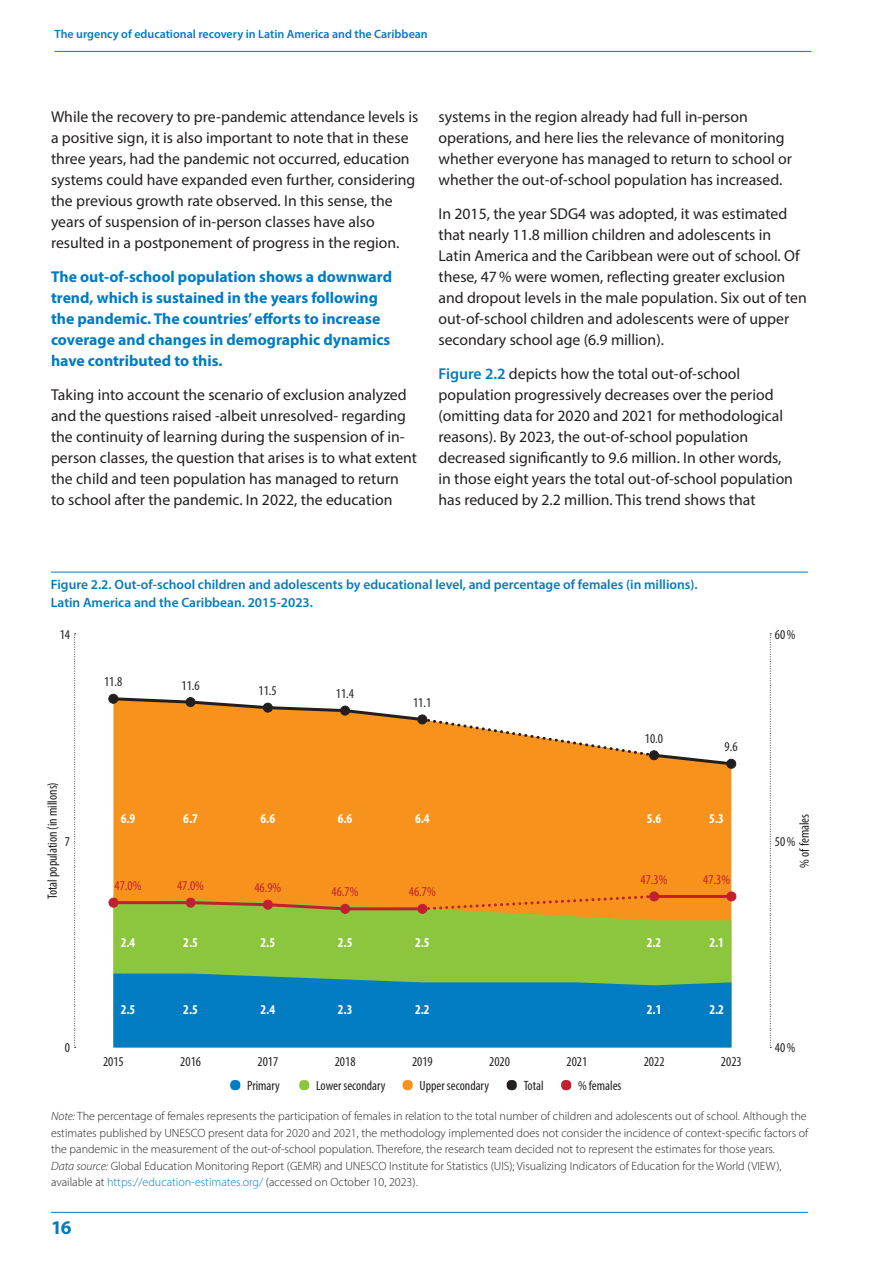
<style>
.page{position:relative;width:893px;height:1263px;background:#fff}
.page>*{position:absolute;margin:0;border:0;box-sizing:border-box;transform-origin:0 0}
.t1{font:700 19.5px "Myriad Pro";color:#007cc2}
.uns-body-columns{font:15.75px/21px "Myriad Pro";color:#231f20}
.uns-special{font:700 15.75px/21px "Myriad Pro";color:#007cc2}
.t2{font:condensed 13.5px "Myriad Pro";color:#231f20}
.uns-figure-title{font:600 13.5px/18px "Myriad Pro";color:#007cc2}
.t3{font:700 condensed 13.5px "Myriad Pro";color:#fff}
.t4{font:condensed 13.5px "Myriad Pro";color:#c21f32}
.uns-table-footer{font:300 12px/16.5px "Myriad Pro";color:#231f20}
.t5{font:600 12px "Myriad Pro";color:#007cc2}
.s1{font-weight:600;color:#007cc2}
.s2{font-style:italic}
.s3{color:#007cc2}
</style>
<div class="page">
<hr style="left:51px;top:1212px;width:757px;height:1px;background:#007cc2">
<hr style="left:55px;top:51px;width:756px;height:1px;background:#007cc2">
<hr style="left:51px;top:572px;width:757px;height:1px;background:#007cc2">
<div style="left:230px;top:1080px;width:10px;height:10px;background:#007cc2;border-radius:4px"></div>
<div style="left:299px;top:1080px;width:10px;height:10px;background:#8bc63e;border-radius:4px"></div>
<div style="left:403px;top:1080px;width:10px;height:10px;background:#f7931d;border-radius:4px"></div>
<div style="left:507px;top:1080px;width:10px;height:10px;background:#231f20;border-radius:4px"></div>
<div style="left:561px;top:1080px;width:10px;height:10px;background:#c21f32;border-radius:4px"></div>
<div style="left:113px;top:767px;width:618px;height:126px;background:#f7931d"></div>
<div style="left:113px;top:912px;width:618px;height:61px;background:#8bc63e"></div>
<svg style="left:113px;top:973px;width:618px;height:74px;background:#0d83b5"></svg>
<div style="left:109px;top:898px;width:9px;height:9px;border:1px solid #c21f32;border-radius:50%"></div>
<div style="left:340px;top:904px;width:10px;height:10px;border:1px solid #c21f32;border-radius:50%"></div>
<div style="left:418px;top:904px;width:9px;height:10px;border:1px solid #c21f32;border-radius:50%"></div>
<div style="left:649px;top:891px;width:10px;height:10px;border:1px solid #c21f32;border-radius:50%"></div>
<div style="left:727px;top:892px;width:9px;height:9px;background:#c62d3f;border-radius:50%"></div>
<div style="left:726px;top:891px;width:10px;height:10px;border:1px solid #c21f32;border-radius:50%"></div>
<div style="left:109px;top:694px;width:9px;height:9px;background:#636061;border-radius:50%"></div>
<div style="left:108px;top:694px;width:10px;height:10px;border:1px solid #231f20;border-radius:50%"></div>
<div style="left:727px;top:759px;width:9px;height:9px;background:#5b5859;border-radius:50%"></div>
<div style="left:726px;top:759px;width:10px;height:10px;border:1px solid #231f20;border-radius:50%"></div>
<svg style="left:74px;top:633px;width:2px;height:415px"></svg>
<svg style="left:770px;top:633px;width:1px;height:415px"></svg>
<svg style="left:110px;top:893px;width:624px;height:19px;background:#df8926"></svg>
<svg style="left:110px;top:696px;width:625px;height:71px"></svg>
<p class="t5" style="left:55px;top:27px;width:375px">The urgency of educational recovery in Latin America and the Caribbean</p>
<p class="uns-body-columns" style="left:51px;top:106px;width:369px">While the recovery to pre-pandemic attendance levels is a positive sign, it is also important to note that in these three years, had the pandemic not occurred, education systems could have expanded even further, considering the previous growth rate observed. In this sense, the years of suspension of in-person classes have also resulted in a postponement of progress in the region.</p>
<p class="uns-special" style="left:51px;top:266px;width:343px">The out-of-school population shows a downward trend, which is sustained in the years following the pandemic. The countries’ efforts to increase coverage and changes in demographic dynamics have contributed to this.</p>
<p class="uns-body-columns" style="left:51px;top:384px;width:368px">Taking into account the scenario of exclusion analyzed and the questions raised -albeit unresolved- regarding the continuity of learning during the suspension of in&shy;person classes, the question that arises is to what extent the child and teen population has managed to return<br>to school after the pandemic. In 2022, the education</p>
<p class="uns-body-columns" style="left:438px;top:106px;width:355px">systems in the region already had full in-person operations, and here lies the relevance of monitoring whether everyone has managed to return to school or whether the out-of-school population has increased.</p>
<p class="uns-body-columns" style="left:438px;top:203px;width:370px">In 2015, the year SDG4 was adopted, it was estimated that nearly 11.8 million children and adolescents in Latin America and the Caribbean were out of school. Of these, 47% were women, reflecting greater exclusion and dropout levels in the male population. Six out of ten out-of-school children and adolescents were of upper secondary school age (6.9 million).</p>
<p class="uns-body-columns" style="left:438px;top:363px;width:356px"><span class="s1">Figure 2.2</span> depicts how the total out-of-school population progressively decreases over the period (omitting data for 2020 and 2021 for methodological reasons). By 2023, the out-of-school population decreased significantly to 9.6 million. In other words, in those eight years the total out-of-school population has reduced by 2.2 million. This trend shows that</p>
<p class="uns-figure-title" style="left:51px;top:576px;width:648px">Figure 2.2. Out-of-school children and adolescents by educational level, and percentage of females (in millions).<br>Latin America and the Caribbean. 2015-2023.</p>
<p class="t2" style="left:60px;top:626px;width:12px">14</p>
<p class="t2" style="left:775px;top:626px;width:22px">60%</p>
<p class="t2" style="left:104px;top:674px;width:20px">11.8</p>
<p class="t2" style="left:181px;top:677px;width:20px">11.6</p>
<p class="t2" style="left:259px;top:682px;width:20px">11.5</p>
<p class="t2" style="left:336px;top:685px;width:20px">11.4</p>
<p class="t2" style="left:413px;top:694px;width:20px">11.1</p>
<p class="t2" style="left:645px;top:730px;width:20px">10.0</p>
<p class="t2" style="left:725px;top:739px;width:15px">9.6</p>
<p class="t2" style="left:44px;top:899px;width:119px;rotate:-90deg">Total population (in millons)</p>
<p class="t2" style="left:796px;top:867px;width:55px;rotate:-90deg">% of females</p>
<p class="t3" style="left:121px;top:810px;width:16px">6.9</p>
<p class="t3" style="left:183px;top:810px;width:16px">6.7</p>
<p class="t3" style="left:260px;top:810px;width:16px">6.6</p>
<p class="t3" style="left:338px;top:810px;width:16px">6.6</p>
<p class="t3" style="left:415px;top:810px;width:16px">6.4</p>
<p class="t3" style="left:647px;top:810px;width:16px">5.6</p>
<p class="t3" style="left:709px;top:810px;width:16px">5.3</p>
<p class="t2" style="left:65px;top:833px;width:7px">7</p>
<p class="t2" style="left:775px;top:833px;width:22px">50%</p>
<p class="t4" style="left:640px;top:871px;width:28px">47.3%</p>
<p class="t4" style="left:703px;top:871px;width:28px">47.3%</p>
<p class="t4" style="left:114px;top:877px;width:28px">47.0%</p>
<p class="t4" style="left:177px;top:877px;width:28px">47.0%</p>
<p class="t4" style="left:254px;top:879px;width:28px">46.9%</p>
<p class="t4" style="left:332px;top:884px;width:28px">46.7%</p>
<p class="t4" style="left:409px;top:884px;width:28px">46.7%</p>
<p class="t3" style="left:121px;top:934px;width:16px">2.4</p>
<p class="t3" style="left:183px;top:934px;width:16px">2.5</p>
<p class="t3" style="left:261px;top:934px;width:16px">2.5</p>
<p class="t3" style="left:338px;top:934px;width:16px">2.5</p>
<p class="t3" style="left:415px;top:934px;width:16px">2.5</p>
<p class="t3" style="left:647px;top:934px;width:16px">2.2</p>
<p class="t3" style="left:709px;top:934px;width:16px">2.1</p>
<p class="t3" style="left:121px;top:1001px;width:16px">2.5</p>
<p class="t3" style="left:183px;top:1001px;width:16px">2.5</p>
<p class="t3" style="left:261px;top:1001px;width:16px">2.4</p>
<p class="t3" style="left:338px;top:1001px;width:16px">2.3</p>
<p class="t3" style="left:415px;top:1001px;width:16px">2.2</p>
<p class="t3" style="left:647px;top:1001px;width:16px">2.1</p>
<p class="t3" style="left:709px;top:1001px;width:16px">2.2</p>
<p class="t2" style="left:65px;top:1040px;width:7px">0</p>
<p class="t2" style="left:775px;top:1040px;width:22px">40%</p>
<p class="t2" style="left:103px;top:1053px;width:22px">2015</p>
<p class="t2" style="left:180px;top:1053px;width:22px">2016</p>
<p class="t2" style="left:258px;top:1053px;width:22px">2017</p>
<p class="t2" style="left:335px;top:1053px;width:22px">2018</p>
<p class="t2" style="left:412px;top:1053px;width:22px">2019</p>
<p class="t2" style="left:489px;top:1053px;width:22px">2020</p>
<p class="t2" style="left:566px;top:1053px;width:22px">2021</p>
<p class="t2" style="left:644px;top:1053px;width:22px">2022</p>
<p class="t2" style="left:721px;top:1053px;width:22px">2023</p>
<p class="t2" style="left:247px;top:1077px;width:34px">Primary</p>
<p class="t2" style="left:316px;top:1077px;width:71px">Lower secondary</p>
<p class="t2" style="left:420px;top:1077px;width:71px">Upper secondary</p>
<p class="t2" style="left:524px;top:1077px;width:22px">Total</p>
<p class="t2" style="left:578px;top:1077px;width:45px">% females</p>
<p class="uns-table-footer" style="left:51px;top:1108px;width:759px"><span class="s2">Note:</span> The percentage of females represents the participation of females in relation to the total number of children and adolescents out of school. Although the estimates published by UNESCO present data for 2020 and 2021, the methodology implemented does not consider the incidence of context-specific factors of the pandemic in the measurement of the out-of-school population. Therefore, the research team decided not to represent the estimates for those years.</p>
<p class="uns-table-footer" style="left:51px;top:1157px;width:732px"><span class="s2">Data source:</span> Global Education Monitoring Report (GEMR) and UNESCO Institute for Statistics (UIS); Visualizing Indicators of Education for the World (VIEW), available at <span class="s3">https://education-estimates.org/</span> (accessed on October 10, 2023).</p>
<p class="t1" style="left:51px;top:1215px;width:22px">16</p>
</div>
